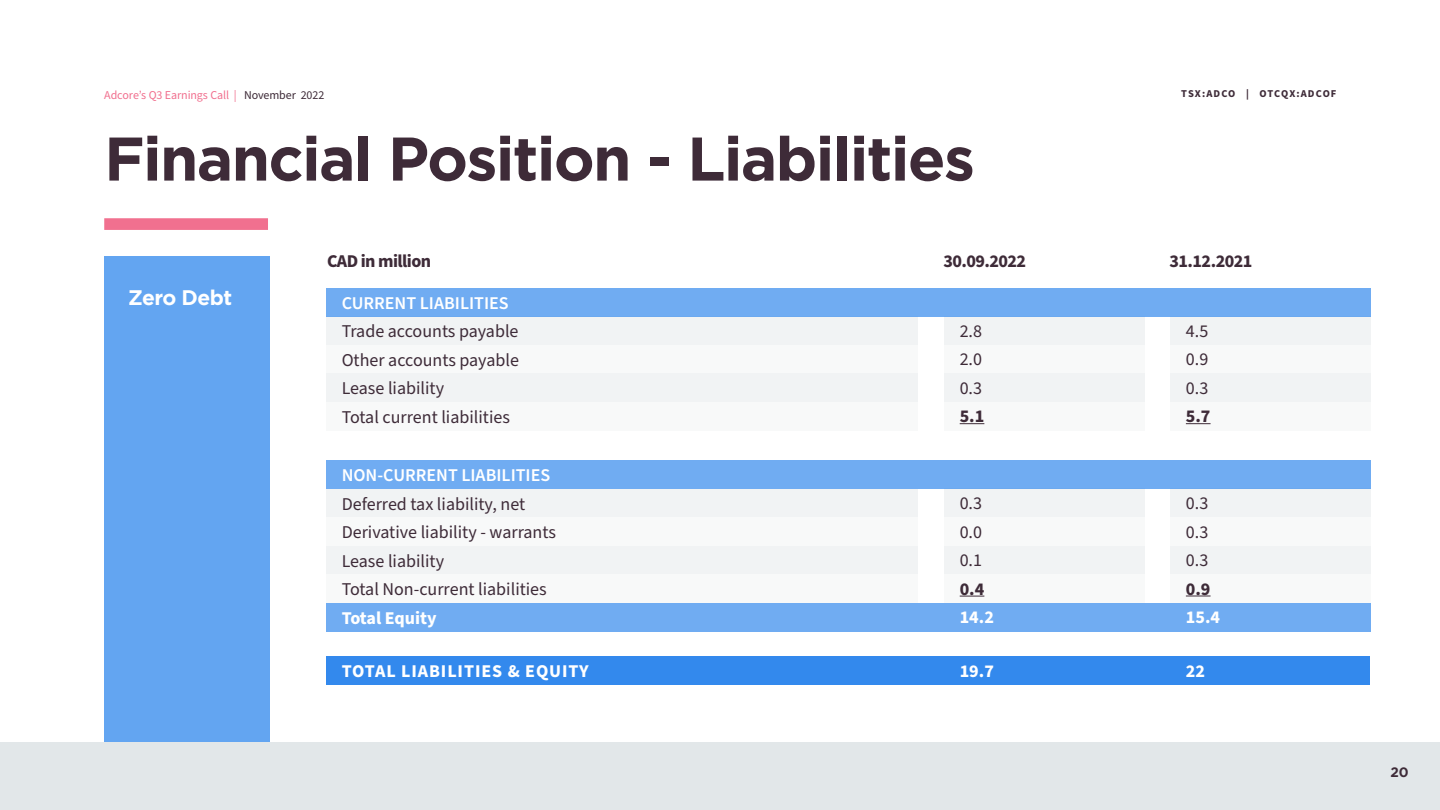
<style>
.page{position:relative;width:1440px;height:810px;background:#fff}
.page>*{position:absolute;margin:0;border:0;box-sizing:border-box;transform-origin:0 0}
.t1{font:700 61.5px "Homepage Baukasten";letter-spacing:-.025em;color:#3e2b38}
.t2{font:700 21px "Homepage Baukasten";letter-spacing:-.025em;color:#fff}
.t3{font:18px/28.5px "Source Sans Pro";color:#3e2b38;text-align:justify}
.t4{font:700 18px "Source Sans Pro";letter-spacing:-.03em;color:#3e2b38}
.t5{font:600 18px "Source Sans Pro";color:#fff}
.t6{font:700 18px "Source Sans Pro";letter-spacing:.05em;color:#fff}
.t7{font:700 18px "Source Sans Pro";letter-spacing:.025em;color:#fff}
.t8{font:700 18px "Source Sans Pro";color:#fff}
.t9{font:700 13.5px "Homepage Baukasten";color:#3e2b38}
.t10{font:12px "Source Sans Pro";letter-spacing:-.01em;color:#f1708f}
.t11{font:700 10.5px "Source Sans Pro";letter-spacing:.095em;color:#3e2b38}
.s1{color:#3e2b38}
</style>
<div class="page">
<div style="left:104px;top:218px;width:164px;height:12px;background:#f1708f"></div>
<div style="left:327px;top:316px;width:591px;height:29px;background:#f1f3f4"></div>
<div style="left:327px;top:489px;width:591px;height:28px;background:#f1f3f4"></div>
<div style="left:327px;top:345px;width:591px;height:29px;background:#f8f9f9"></div>
<div style="left:327px;top:517px;width:591px;height:29px;background:#f8f9f9"></div>
<div style="left:327px;top:374px;width:591px;height:28px;background:#f1f3f4"></div>
<div style="left:327px;top:546px;width:591px;height:29px;background:#f1f3f4"></div>
<div style="left:327px;top:402px;width:591px;height:29px;background:#f8f9f9"></div>
<div style="left:327px;top:575px;width:591px;height:28px;background:#f8f9f9"></div>
<div style="left:944px;top:316px;width:200px;height:29px;background:#f1f3f4"></div>
<div style="left:944px;top:489px;width:200px;height:28px;background:#f1f3f4"></div>
<div style="left:1170px;top:316px;width:201px;height:29px;background:#f1f3f4"></div>
<div style="left:1170px;top:489px;width:201px;height:28px;background:#f1f3f4"></div>
<div style="left:944px;top:345px;width:200px;height:28px;background:#f8f9f9"></div>
<div style="left:944px;top:517px;width:200px;height:29px;background:#f8f9f9"></div>
<div style="left:1170px;top:345px;width:201px;height:28px;background:#f8f9f9"></div>
<div style="left:1170px;top:517px;width:201px;height:29px;background:#f8f9f9"></div>
<div style="left:944px;top:373px;width:200px;height:29px;background:#f1f3f4"></div>
<div style="left:944px;top:546px;width:200px;height:28px;background:#f1f3f4"></div>
<div style="left:1170px;top:373px;width:201px;height:29px;background:#f1f3f4"></div>
<div style="left:1170px;top:546px;width:201px;height:28px;background:#f1f3f4"></div>
<div style="left:944px;top:402px;width:200px;height:29px;background:#f8f9f9"></div>
<div style="left:944px;top:574px;width:200px;height:29px;background:#f8f9f9"></div>
<div style="left:1170px;top:402px;width:201px;height:29px;background:#f8f9f9"></div>
<div style="left:1170px;top:574px;width:201px;height:29px;background:#f8f9f9"></div>
<div style="left:327px;top:288px;width:1044px;height:28px;background:#70acf2"></div>
<div style="left:327px;top:460px;width:1044px;height:29px;background:#70acf2"></div>
<div style="left:327px;top:604px;width:1044px;height:28px;background:#70acf2"></div>
<svg style="left:960px;top:423px;width:24px;height:1px"></svg>
<svg style="left:960px;top:596px;width:24px;height:1px"></svg>
<svg style="left:1186px;top:423px;width:25px;height:1px"></svg>
<svg style="left:1186px;top:596px;width:25px;height:1px"></svg>
<div style="left:0;top:742px;width:1440px;height:68px;background:#e2e7e9"></div>
<div style="left:104px;top:256px;width:166px;height:486px;background:#63a5f1"></div>
<div style="left:327px;top:656px;width:1043px;height:29px;background:#3389ed"></div>
<p class="t10" style="left:104px;top:87px;width:222px">Adcore’s Q3 Earnings Call | <span class="s1">November 2022</span></p>
<h1 class="t1" style="left:104px;top:123px;width:872px">Financial Position - Liabilities</h1>
<p class="t11" style="left:1181px;top:87px;width:157px">TSX:ADCO | OTCQX:ADCOF</p>
<p class="t2" style="left:128px;top:285px;width:105px">Zero Debt</p>
<p class="t4" style="left:327px;top:248px;width:106px">CAD in million</p>
<p class="t5" style="left:342px;top:291px;width:169px">CURRENT LIABILITIES</p>
<p class="t3" style="left:342px;top:318px;width:179px;text-align:left">Trade accounts payable<br>Other accounts payable<br>Lease liability<br>Total current liabilities</p>
<p class="t5" style="left:342px;top:463px;width:210px">NON-CURRENT LIABILITIES</p>
<p class="t3" style="left:342px;top:490px;width:216px;text-align:left">Deferred tax liability, net<br>Derivative liability - warrants<br>Lease liability<br>Total Non-current liabilities</p>
<p class="t8" style="left:342px;top:605px;width:97px">Total Equity</p>
<p class="t4" style="left:943px;top:248px;width:84px">30.09.2022</p>
<p class="t4" style="left:1170px;top:248px;width:84px">31.12.2021</p>
<p class="t3" style="left:960px;top:317px;width:24px">2.8<br>2.0<br>0.3</p>
<p class="t4" style="left:960px;top:404px;width:26px">5.1</p>
<p class="t3" style="left:960px;top:490px;width:24px">0.3<br>0.0<br>0.1</p>
<p class="t4" style="left:960px;top:577px;width:26px">0.4</p>
<p class="t7" style="left:960px;top:605px;width:36px">14.2</p>
<p class="t3" style="left:1186px;top:317px;width:24px">4.5<br>0.9<br>0.3</p>
<p class="t4" style="left:1186px;top:404px;width:26px">5.7</p>
<p class="t3" style="left:1186px;top:489px;width:24px">0.3<br>0.3<br>0.3</p>
<p class="t4" style="left:1186px;top:576px;width:26px">0.9</p>
<p class="t7" style="left:1186px;top:605px;width:36px">15.4</p>
<p class="t6" style="left:342px;top:659px;width:249px">TOTAL LIABILITIES &amp; EQUITY</p>
<p class="t7" style="left:960px;top:659px;width:36px">19.7</p>
<p class="t7" style="left:1186px;top:659px;width:21px">22</p>
<p class="t9" style="left:1390px;top:765px;width:20px">20</p>
</div>
